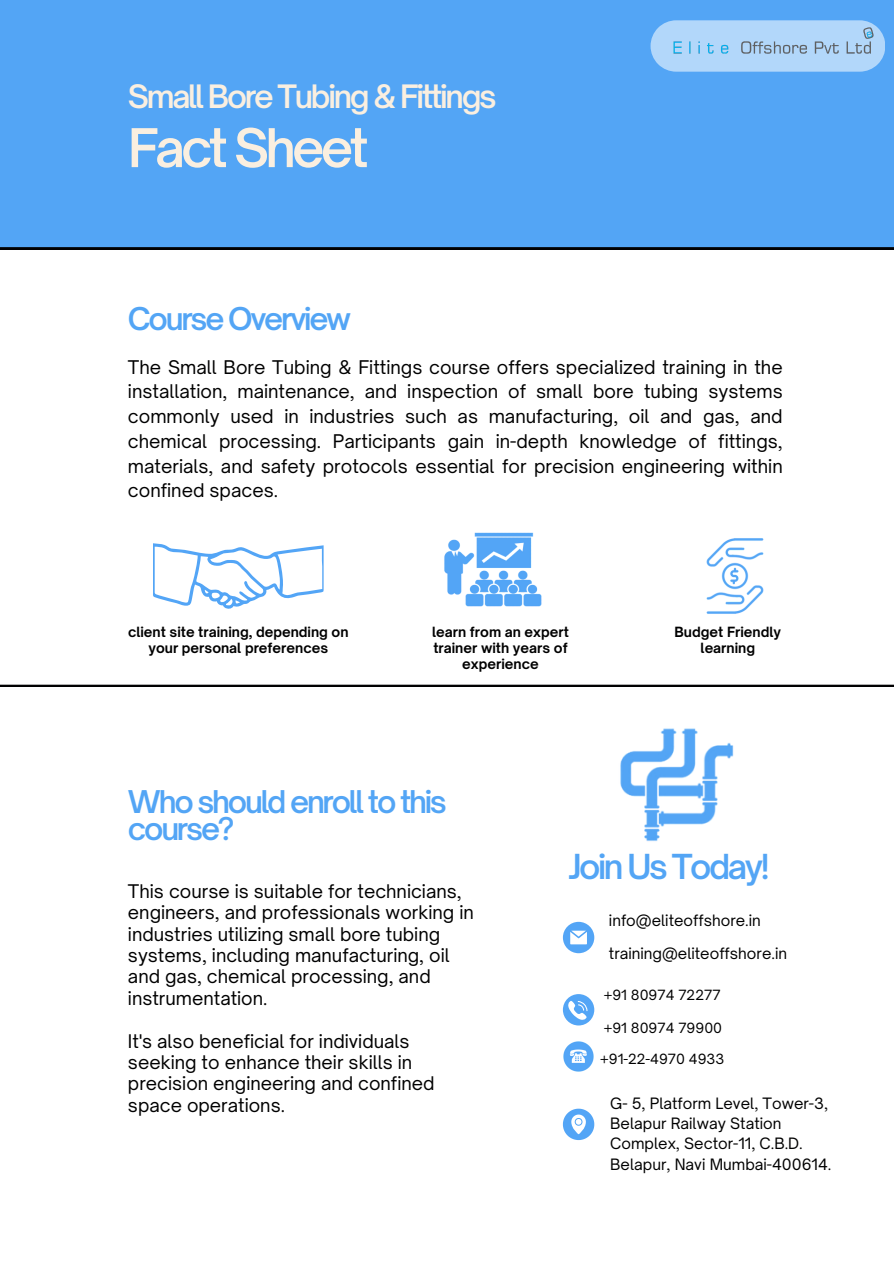
<style>
.page{position:relative;width:894px;height:1264px;background:#fff}
.page>*{position:absolute;margin:0;border:0;box-sizing:border-box;transform-origin:0 0}
.t1{font:600 51px "Open Sauce One";letter-spacing:-.075em;color:#faefe0}
.t2{font:600 33px "Open Sauce One";letter-spacing:-.075em;color:#53a5f5}
.t3{font:600 30.9px "Open Sauce One";letter-spacing:-.075em;color:#faefe0}
.t4{font:600 30px/27px "Open Sauce One";letter-spacing:-.075em;color:#53a5f5}
.t5{font:18px/24.8px "Open Sauce One";color:#000001}
.t6{font:15px/20.2px "Open Sauce One";color:#000001}
.t7{font:700 13.5px/15.8px "Open Sauce One";color:#000001;text-align:center}
.t8{font:13.5px "Open Sauce One";color:#000001}
</style>
<div class="page">
<svg style="left:0;top:249px;width:893px;height:437px"></svg>
<div style="left:0;top:0;width:893px;height:249px;background:#53a5f5"></div>
<svg style="left:650px;top:20px;width:235px;height:52px;background:#a5d0f9"></svg>
<img style="left:661px;top:24px;width:224px;height:33px">
<svg style="left:153px;top:543px;width:170px;height:66px"></svg>
<img style="left:434px;top:532px;width:116px;height:78px">
<img style="left:696px;top:537px;width:77px;height:77px">
<svg style="left:562px;top:994px;width:32px;height:31px"></svg>
<svg style="left:562px;top:921px;width:32px;height:32px"></svg>
<svg style="left:562px;top:1108px;width:32px;height:32px"></svg>
<img style="left:563px;top:1041px;width:31px;height:31px">
<img style="left:620px;top:728px;width:114px;height:113px">
<h2 class="t3" style="left:128px;top:77px;width:370px">Small Bore Tubing &amp; Fittings</h2>
<p class="t1" style="left:128px;top:116px;width:242px">Fact Sheet</p>
<p class="t4" style="left:128px;top:305px;width:225px">Course Overview</p>
<h4 class="t5" style="left:128px;top:354px;width:656px;text-align:justify">The Small Bore Tubing &amp; Fittings course offers specialized training in the installation, maintenance, and inspection of small bore tubing systems commonly used in industries such as manufacturing, oil and gas, and chemical processing. Participants gain in-depth knowledge of fittings, materials, and safety protocols essential for precision engineering within confined spaces.</h4>
<h1 class="t7" style="left:128px;top:624px;width:222px">client site training, depending on your personal preferences</h1>
<h2 class="t7" style="left:432px;top:624px;width:138px">learn from an expert trainer with years of experience</h2>
<p class="t7" style="left:674px;top:624px;width:108px">Budget Friendly learning</p>
<p class="t4" style="left:128px;top:787px;width:320px">Who should enroll to this course?</p>
<p class="t5" style="left:128px;top:880px;width:347px;line-height:21.3px">This course is suitable for technicians, engineers, and professionals working in industries utilizing small bore tubing systems, including manufacturing, oil and gas, chemical processing, and instrumentation.</p>
<h4 class="t5" style="left:128px;top:1030px;width:308px;line-height:21.5px">It's also beneficial for individuals seeking to enhance their skills in precision engineering and confined space operations.</h4>
<h4 class="t2" style="left:568px;top:846px;width:202px">Join Us Today!</h4>
<p class="t6" style="left:608px;top:910px;width:153px">info@eliteoffshore.in</p>
<p class="t6" style="left:608px;top:943px;width:179px">training@eliteoffshore.in</p>
<p class="t8" style="left:603px;top:986px;width:118px">+91 80974 72277</p>
<p class="t8" style="left:603px;top:1019px;width:120px">+91 80974 79900</p>
<h3 class="t8" style="left:600px;top:1050px;width:126px">+91-22-4970 4933</h3>
<p class="t6" style="left:610px;top:1093px;width:222px">G- 5, Platform Level, Tower-3,<br>Belapur Railway Station<br>Complex, Sector-11, C.B.D.<br>Belapur, Navi Mumbai-400614.</p>
</div>
